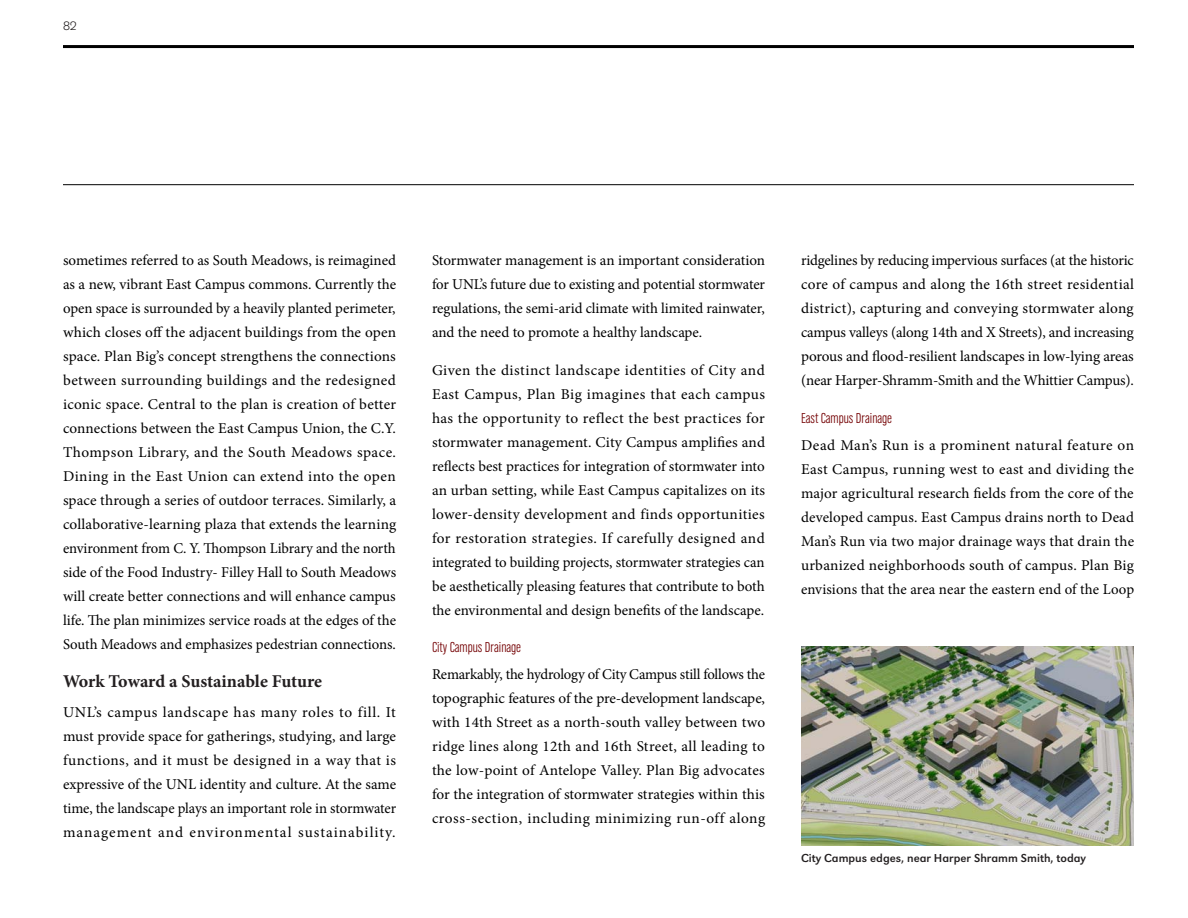
<style>
.page{position:relative;width:1188px;height:918px;background:#fff}
.page>*{position:absolute;margin:0;border:0;box-sizing:border-box;transform-origin:0 0}
.t1{font:700 18px "Minion Pro";letter-spacing:-.005em;color:#231f20}
.t2{font:15px/24px "Minion Pro";color:#000;text-align:justify}
.t3{font:15px "URW Grotesk T Lig Con";color:#760507}
.t4{font:12px "URW Grotesk T";color:#231f20}
.t5{font:300 12px "Akzidenz Grotesk BQ";color:#231f20}
</style>
<div class="page">
<hr style="left:63px;top:45px;width:1071px;height:3px;background:#000">
<hr style="left:63px;top:184px;width:1071px;height:1px;background:#000">
<img style="left:801px;top:646px;width:333px;height:200px">
<p class="t5" style="left:63px;top:19px;width:15px">82</p>
<p class="t2" style="left:63px;top:248px;width:335px">sometimes referred to as South Meadows, is reimagined as a new, vibrant East Campus commons. Currently the open space is surrounded by a heavily planted perimeter, which closes off the adjacent buildings from the open space. Plan Big’s concept strengthens the connections between surrounding buildings and the redesigned iconic space. Central to the plan is creation of better connections between the East Campus Union, the C.Y.<br>Thompson Library, and the South Meadows space.<br>Dining in the East Union can extend into the open space through a series of outdoor terraces. Similarly, a collaborative-learning plaza that extends the learning environment from C. Y. Thompson Library and the north side of the Food Industry- Filley Hall to South Meadows will create better connections and will enhance campus life. The plan minimizes service roads at the edges of the South Meadows and emphasizes pedestrian connections.</p>
<p class="t1" style="left:63px;top:668px;width:261px">Work Toward a Sustainable Future</p>
<p class="t2" style="left:63px;top:701px;width:335px">UNL’s campus landscape has many roles to fill. It must provide space for gatherings, studying, and large functions, and it must be designed in a way that is expressive of the UNL identity and culture. At the same time, the landscape plays an important role in stormwater management and environmental sustainability.</p>
<p class="t2" style="left:432px;top:248px;width:335px">Stormwater management is an important consideration for UNL’s future due to existing and potential stormwater regulations, the semi-arid climate with limited rainwater, and the need to promote a healthy landscape.</p>
<p class="t2" style="left:432px;top:358px;width:335px">Given the distinct landscape identities of City and East Campus, Plan Big imagines that each campus has the opportunity to reflect the best practices for stormwater management. City Campus amplifies and reflects best practices for integration of stormwater into an urban setting, while East Campus capitalizes on its lower-density development and finds opportunities for restoration strategies. If carefully designed and integrated to building projects, stormwater strategies can be aesthetically pleasing features that contribute to both the environmental and design benefits of the landscape.</p>
<p class="t3" style="left:432px;top:640px;width:91px">City Campus Drainage</p>
<p class="t2" style="left:432px;top:663px;width:335px">Remarkably, the hydrology of City Campus still follows the topographic features of the pre-development landscape, with 14th Street as a north-south valley between two ridge lines along 12th and 16th Street, all leading to the low-point of Antelope Valley. Plan Big advocates for the integration of stormwater strategies within this cross-section, including minimizing run-off along</p>
<p class="t2" style="left:801px;top:248px;width:335px">ridgelines by reducing impervious surfaces (at the historic core of campus and along the 16th street residential district), capturing and conveying stormwater along campus valleys (along 14th and X Streets), and increasing porous and flood-resilient landscapes in low-lying areas (near Harper-Shramm-Smith and the Whittier Campus).</p>
<p class="t3" style="left:801px;top:410px;width:93px">East Campus Drainage</p>
<p class="t2" style="left:801px;top:433px;width:335px">Dead Man’s Run is a prominent natural feature on East Campus, running west to east and dividing the major agricultural research fields from the core of the developed campus. East Campus drains north to Dead Man’s Run via two major drainage ways that drain the urbanized neighborhoods south of campus. Plan Big envisions that the area near the eastern end of the Loop</p>
<p class="t4" style="left:801px;top:851px;width:287px">City Campus edges, near Harper Shramm Smith, today</p>
</div>
